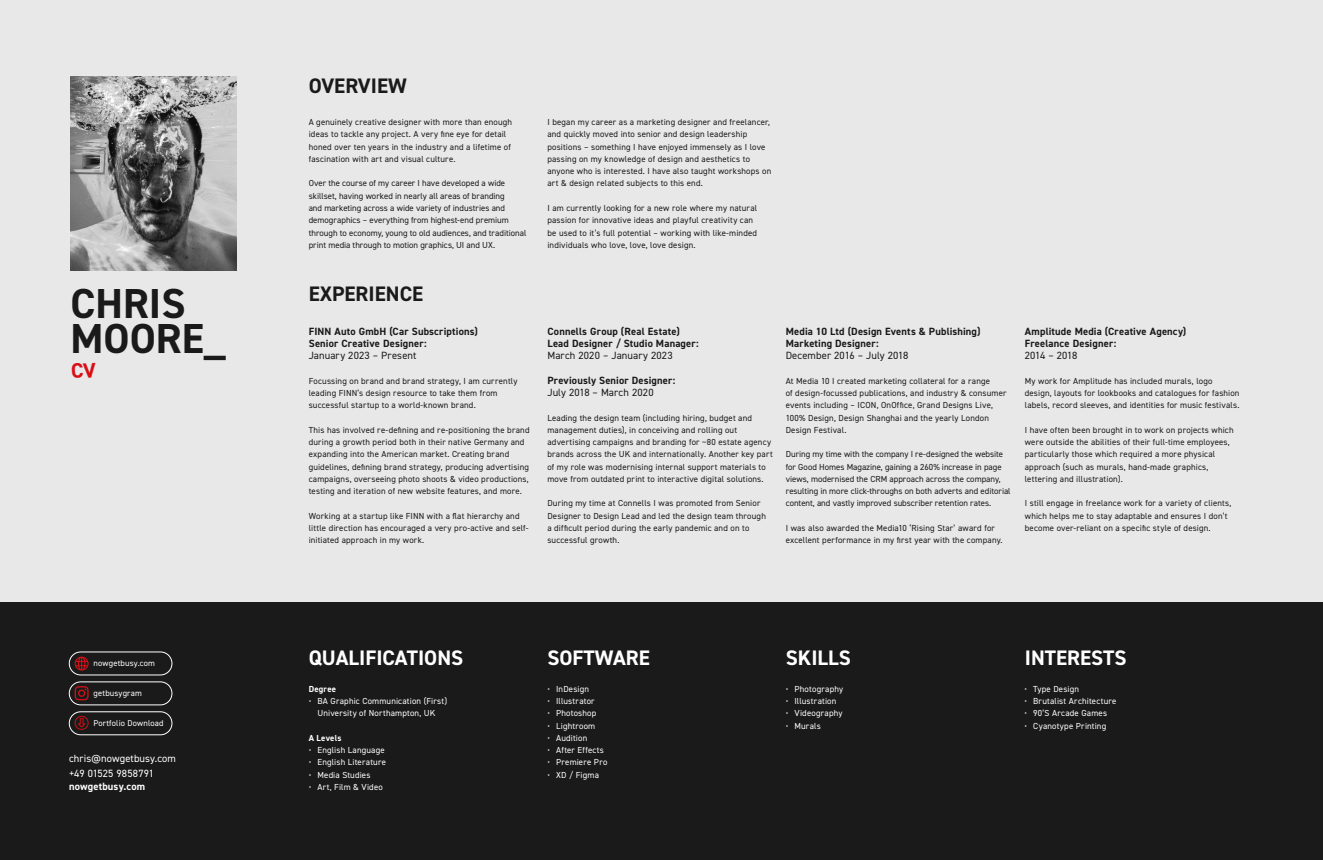
<style>
.page{position:relative;width:1323px;height:860px;background:#fff}
.page>*{position:absolute;margin:0;border:0;box-sizing:border-box;transform-origin:0 0}
.t1{font:700 42px/35px "DIN2014";color:#1a1a1a}
.t2{font:700 21px "DIN2014";color:#fff}
.t3{font:700 21px "DIN2014";color:#1a1a1a}
.t4{font:700 10.5px/12.2px "DIN2014";letter-spacing:.015em;color:#1a1a1a}
.t5{font:10.5px "DIN2014";letter-spacing:.01em;color:#1a1a1a}
.t6{font:10.5px/14.9px "DIN2014";letter-spacing:.015em;color:#fff}
.t7{font:700 10.5px "DIN2014";letter-spacing:.02em;color:#fff}
.t8{font:10.5px "DIN2014";letter-spacing:-.02em;color:#1a1a1a}
.t9{font:8.75px/12.2px "DIN2014";letter-spacing:.015em;color:#1a1a1a}
.t10{font:8.75px/12.2px "DIN2014";letter-spacing:.02em;color:#fff;text-align:center}
.t11{font:700 8.75px "DIN2014";letter-spacing:.025em;color:#fff}
.t12{font:8.49px "DIN2014";letter-spacing:.02em;color:#fff}
</style>
<div class="page">
<div style="left:0;top:0;width:1323px;height:859px;background:#e8e8e8"></div>
<div style="left:0;top:602px;width:1323px;height:257px;background:#1a1a1a"></div>
<div style="left:69px;top:651px;width:103px;height:24px;border:1px solid #fff;border-radius:12px"></div>
<svg style="left:75px;top:656px;width:14px;height:14px"></svg>
<div style="left:69px;top:711px;width:103px;height:23px;border:1px solid #fff;border-radius:12px"></div>
<svg style="left:75px;top:715px;width:14px;height:14px"></svg>
<div style="left:69px;top:681px;width:103px;height:24px;border:1px solid #fff;border-radius:12px"></div>
<svg style="left:75px;top:686px;width:14px;height:14px"></svg>
<img style="left:71px;top:76px;width:165px;height:194px">
<h1 class="t1" style="left:71px;top:286px;width:157px">CHRIS<br>MOORE_</h1>
<p class="t12" style="left:94px;top:657px;width:63px">nowgetbusy.com</p>
<p class="t12" style="left:94px;top:687px;width:50px">getbusygram</p>
<p class="t12" style="left:94px;top:718px;width:71px">Portfolio Download</p>
<p class="t6" style="left:69px;top:751px;width:109px">chris@nowgetbusy.com +49 01525 9858791</p>
<p class="t7" style="left:69px;top:779px;width:78px">nowgetbusy.com</p>
<h2 class="t3" style="left:309px;top:72px;width:100px">OVERVIEW</h2>
<p class="t9" style="left:309px;top:116px;width:205px">A genuinely creative designer with more than enough ideas to tackle any project. A very fine eye for detail honed over ten years in the industry and a lifetime of fascination with art and visual culture.</p>
<p class="t9" style="left:309px;top:177px;width:219px">Over the course of my career I have developed a wide skillset, having worked in nearly all areas of branding<br>and marketing across a wide variety of industries and demographics – everything from highest-end premium through to economy, young to old audiences, and traditional print media through to motion graphics, UI and UX.</p>
<h2 class="t3" style="left:309px;top:280px;width:116px">EXPERIENCE</h2>
<p class="t4" style="left:309px;top:325px;width:171px">FINN Auto GmbH (Car Subscriptions)<br>Senior Creative Designer:</p>
<p class="t5" style="left:309px;top:349px;width:109px">January 2023 – Present</p>
<p class="t9" style="left:309px;top:374px;width:210px">Focussing on brand and brand strategy, I am currently leading FINN’s design resource to take them from successful startup to a world-known brand.</p>
<p class="t9" style="left:309px;top:423px;width:222px">This has involved re-defining and re-positioning the brand during a growth period both in their native Germany and expanding into the American market. Creating brand guidelines, defining brand strategy, producing advertising campaigns, overseeing photo shoots &amp; video productions, testing and iteration of new website features, and more.</p>
<p class="t9" style="left:309px;top:509px;width:221px">Working at a startup like FINN with a flat hierarchy and little direction has encouraged a very pro-active and self&shy;initiated approach in my work.</p>
<p class="t9" style="left:547px;top:116px;width:225px">I began my career as a marketing designer and freelancer, and quickly moved into senior and design leadership positions – something I have enjoyed immensely as I love passing on my knowledge of design and aesthetics to anyone who is interested. I have also taught workshops on art &amp; design related subjects to this end.</p>
<p class="t9" style="left:547px;top:202px;width:211px">I am currently looking for a new role where my natural passion for innovative ideas and playful creativity can be used to it’s full potential – working with like-minded individuals who love, love, love design.</p>
<p class="t4" style="left:547px;top:325px;width:153px">Connells Group (Real Estate)<br>Lead Designer / Studio Manager:</p>
<p class="t5" style="left:547px;top:349px;width:127px">March 2020 – January 2023</p>
<p class="t4" style="left:547px;top:374px;width:130px">Previously Senior Designer:</p>
<p class="t5" style="left:547px;top:385px;width:108px">July 2018 – March 2020</p>
<p class="t9" style="left:547px;top:411px;width:227px">Leading the design team (including hiring, budget and management duties), in conceiving and rolling out advertising campaigns and branding for ~80 estate agency brands across the UK and internationally. Another key part of my role was modernising internal support materials to move from outdated print to interactive digital solutions.</p>
<p class="t9" style="left:547px;top:497px;width:220px">During my time at Connells I was promoted from Senior Designer to Design Lead and led the design team through a difficult period during the early pandemic and on to successful growth.</p>
<p class="t4" style="left:786px;top:325px;width:196px">Media 10 Ltd (Design Events &amp; Publishing)<br>Marketing Designer:</p>
<p class="t5" style="left:786px;top:349px;width:124px">December 2016 – July 2018</p>
<p class="t9" style="left:786px;top:374px;width:222px">At Media 10 I created marketing collateral for a range<br>of design-focussed publications, and industry &amp; consumer events including – ICON, OnOffice, Grand Designs Live, 100% Design, Design Shanghai and the yearly London Design Festival.</p>
<p class="t9" style="left:786px;top:448px;width:226px">During my time with the company I re-designed the website for Good Homes Magazine, gaining a 260% increase in page views, modernised the CRM approach across the company, resulting in more click-throughs on both adverts and editorial content, and vastly improved subscriber retention rates.</p>
<p class="t9" style="left:786px;top:521px;width:218px">I was also awarded the Media10 ‘Rising Star’ award for excellent performance in my first year with the company.</p>
<p class="t4" style="left:1025px;top:325px;width:163px">Amplitude Media (Creative Agency)<br>Freelance Designer:</p>
<p class="t8" style="left:1025px;top:349px;width:54px">2014 – 2018</p>
<p class="t9" style="left:1025px;top:374px;width:216px">My work for Amplitude has included murals, logo design, layouts for lookbooks and catalogues for fashion labels, record sleeves, and identities for music festivals.</p>
<p class="t9" style="left:1025px;top:423px;width:210px">I have often been brought in to work on projects which were outside the abilities of their full-time employees, particularly those which required a more physical approach (such as murals, hand-made graphics, lettering and illustration).</p>
<p class="t9" style="left:1025px;top:497px;width:208px">I still engage in freelance work for a variety of clients, which helps me to stay adaptable and ensures I don’t become over-reliant on a specific style of design.</p>
<h2 class="t2" style="left:309px;top:643px;width:156px">QUALIFICATIONS</h2>
<h2 class="t2" style="left:547px;top:643px;width:104px">SOFTWARE</h2>
<h2 class="t2" style="left:786px;top:643px;width:67px">SKILLS</h2>
<h2 class="t2" style="left:1025px;top:643px;width:103px">INTERESTS</h2>
<p class="t11" style="left:309px;top:682px;width:29px">Degree</p>
<p class="t10" style="left:309px;top:694px;width:140px">• BA Graphic Communication (First)<br>University of Northampton, UK</p>
<p class="t11" style="left:309px;top:731px;width:34px">A Levels</p>
<p class="t10" style="left:309px;top:743px;width:78px">• English Language</p>
<p class="t10" style="left:309px;top:755px;width:79px">• English Literature</p>
<p class="t10" style="left:309px;top:768px;width:63px">• Media Studies</p>
<p class="t10" style="left:309px;top:780px;width:76px">• Art, Film &amp; Video</p>
<p class="t10" style="left:547px;top:682px;width:43px">• InDesign</p>
<p class="t10" style="left:547px;top:694px;width:49px">• Illustrator</p>
<p class="t10" style="left:547px;top:706px;width:50px">• Photoshop</p>
<p class="t10" style="left:547px;top:719px;width:49px">• Lightroom</p>
<p class="t10" style="left:547px;top:731px;width:41px">• Audition</p>
<p class="t10" style="left:547px;top:743px;width:58px">• After Effects</p>
<p class="t10" style="left:547px;top:755px;width:62px">• Premiere Pro</p>
<p class="t10" style="left:547px;top:768px;width:53px">• XD / Figma</p>
<p class="t10" style="left:786px;top:682px;width:59px">• Photography</p>
<p class="t10" style="left:786px;top:694px;width:52px">• Illustration</p>
<p class="t10" style="left:786px;top:706px;width:58px">• Videography</p>
<p class="t10" style="left:786px;top:719px;width:37px">• Murals</p>
<p class="t10" style="left:1024px;top:682px;width:56px">• Type Design</p>
<p class="t10" style="left:1024px;top:694px;width:94px">• Brutalist Architecture</p>
<p class="t10" style="left:1024px;top:706px;width:84px">• 90’S Arcade Games</p>
<p class="t10" style="left:1024px;top:719px;width:83px">• Cyanotype Printing</p>
</div>
